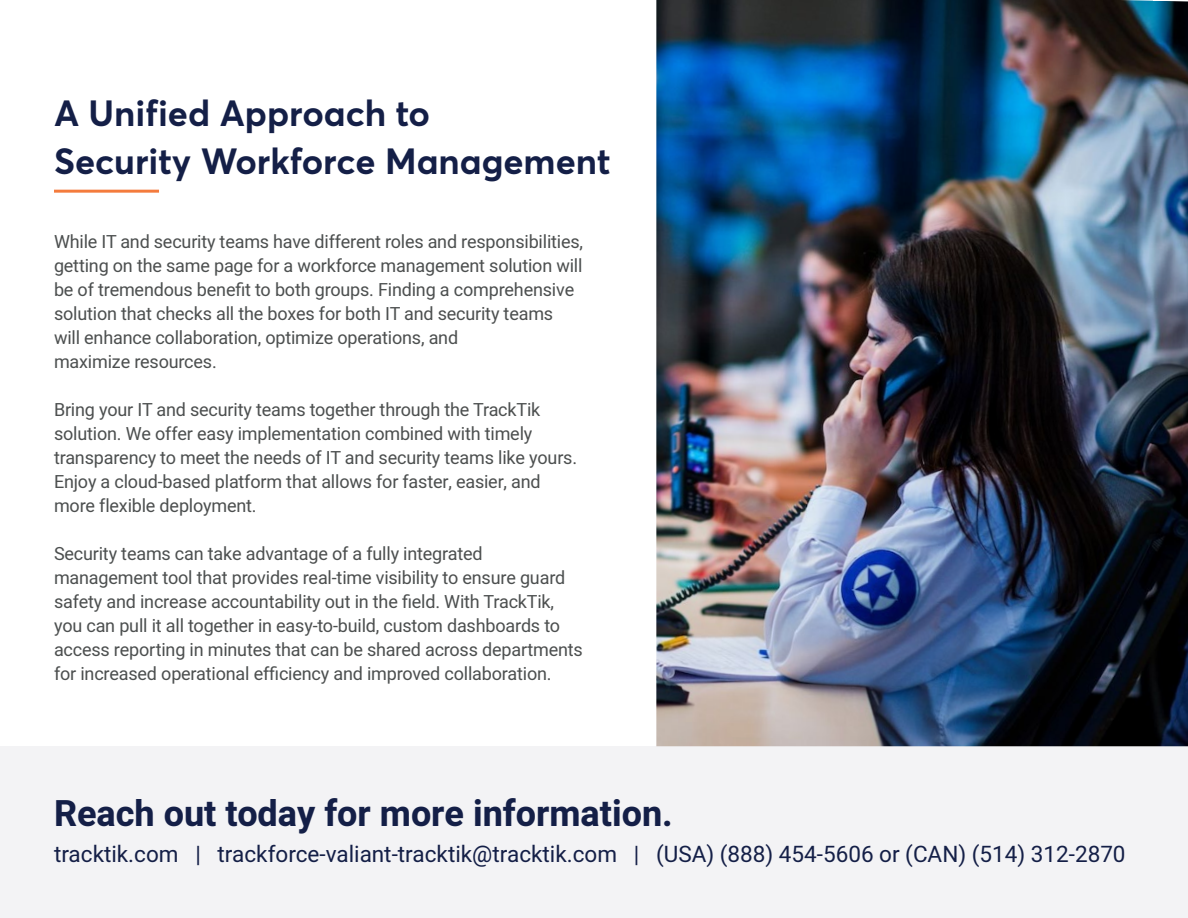
<style>
.page{position:relative;width:1188px;height:918px;background:#fff}
.page>*{position:absolute;margin:0;border:0;box-sizing:border-box;transform-origin:0 0}
.t1{font:700 36px/48px "Averta";color:#141f47}
.t2{font:700 36px "Heebo";color:#141f47}
.t3{font:22.5px "Heebo";color:#141f47}
.t4{font:18px/24px "Heebo";letter-spacing:-.01em;color:#4c4f4f}
</style>
<div class="page">
<hr style="left:54px;top:190px;width:105px;height:3px;background:#f47b3d">
<div style="left:0;top:746px;width:1188px;height:172px;background:#edeef0"></div>
<img style="left:656px;top:0;width:532px;height:746px">
<h1 class="t1" style="left:54px;top:89px;width:558px">A Unified Approach to<br>Security Workforce Management</h1>
<p class="t4" style="left:54px;top:229px;width:531px">While IT and security teams have different roles and responsibilities, getting on the same page for a workforce management solution will be of tremendous benefit to both groups. Finding a comprehensive solution that checks all the boxes for both IT and security teams will enhance collaboration, optimize operations, and<br>maximize resources.</p>
<p class="t4" style="left:54px;top:397px;width:525px">Bring your IT and security teams together through the TrackTik solution. We offer easy implementation combined with timely transparency to meet the needs of IT and security teams like yours.<br>Enjoy a cloud-based platform that allows for faster, easier, and more flexible deployment.</p>
<p class="t4" style="left:54px;top:541px;width:530px">Security teams can take advantage of a fully integrated management tool that provides real-time visibility to ensure guard safety and increase accountability out in the field. With TrackTik, you can pull it all together in easy-to-build, custom dashboards to access reporting in minutes that can be shared across departments for increased operational efficiency and improved collaboration.</p>
<h1 class="t2" style="left:54px;top:788px;width:620px">Reach out today for more information.</h1>
<p class="t3" style="left:54px;top:838px;width:1073px">tracktik.com | trackforce-valiant-tracktik@tracktik.com | (USA) (888) 454-5606 or (CAN) (514) 312-2870</p>
</div>
